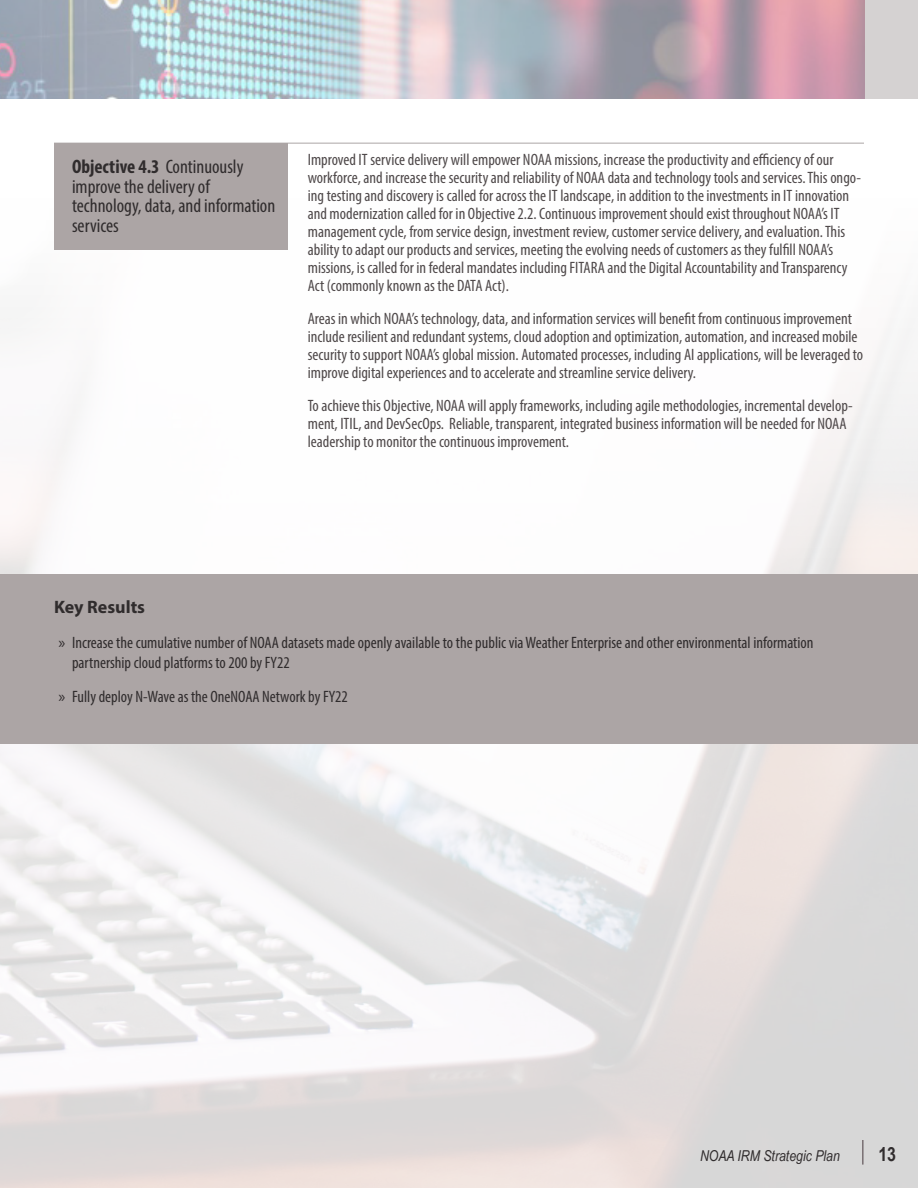
<style>
.page{position:relative;width:918px;height:1188px;background:#fff}
.page>*{position:absolute;margin:0;border:0;box-sizing:border-box;transform-origin:0 0}
.t1{font:condensed 19.5px/19.5px "Myriad Pro";color:#302c2d}
.t2{font:700 19.5px "Arial Narrow";color:#302c2d}
.t3{font:700 18px "Myriad Pro";color:#302c2d}
.Body_Text{font:condensed 16.5px/18px "Myriad Pro";color:#4f494a}
.Key_Result_Bullet{font:condensed 16.5px/19.5px "Myriad Pro";color:#302c2d}
.t4{font:italic 15px "Arial Narrow";color:#302c2d}
.s1{font-weight:700}
.s2{font-stretch:normal}
</style>
<div class="page">
<div style="left:0;top:574px;width:918px;height:169px;background:#aca5a5"></div>
<div style="left:54px;top:143px;width:234px;height:107px;background:#aca5a5"></div>
<hr style="left:54px;top:143px;width:810px;height:1px;background:#aca5a5">
<hr style="left:862px;top:1140px;width:2px;height:25px;background:#786f72">
<div style="left:0;top:0;width:918px;height:99px;background:#d5d2d2"></div>
<img style="left:0;top:0;width:864px;height:99px">
<h3 class="t1" style="left:72px;top:157px;width:205px"><span class="s1">Objective 4.3</span> Continuously improve the delivery of technology, data, and information services</h3>
<p class="Body_Text" style="left:308px;top:150px;width:555px">Improved IT service delivery will empower NOAA missions, increase the productivity and efficiency of our workforce, and increase the security and reliability of NOAA data and technology tools and services. This ongo&shy;ing testing and discovery is called for across the IT landscape, in addition to the investments in IT innovation and modernization called for in Objective 2.2. Continuous improvement should exist throughout NOAA’s IT management cycle, from service design, investment review, customer service delivery, and evaluation. This ability to adapt our products and services, meeting the evolving needs of customers as they fulfill NOAA’s missions, is called for in federal mandates including FITARA and the Digital Accountability and Transparency Act (commonly known as the DATA Act).</p>
<p class="Body_Text" style="left:308px;top:309px;width:557px">Areas in which NOAA’s technology, data, and information services will benefit from continuous improvement include resilient and redundant systems, cloud adoption and optimization, automation, and increased mobile security to support NOAA’s global mission. Automated processes, including AI applications, will be leveraged to improve digital experiences and to accelerate and streamline service delivery.</p>
<p class="Body_Text" style="left:308px;top:396px;width:547px">To achieve this Objective, NOAA will apply frameworks, including agile methodologies, incremental develop&shy;ment, ITIL, and DevSecOps. Reliable, transparent, integrated business information will be needed for NOAA leadership to monitor the continuous improvement.</p>
<h3 class="t3" style="left:54px;top:596px;width:93px">Key Results</h3>
<p class="Key_Result_Bullet" style="left:72px;top:633px;width:743px;text-indent:-13px"><span class="s2">»</span> Increase the cumulative number of NOAA datasets made openly available to the public via Weather Enterprise and other environmental information partnership cloud platforms to 200 by FY22</p>
<p class="Key_Result_Bullet" style="left:59px;top:687px;width:291px"><span class="s2">»</span> Fully deploy N-Wave as the OneNOAA Network by FY22</p>
<p class="t4" style="left:700px;top:1145px;width:141px">NOAA IRM Strategic Plan</p>
<p class="t2" style="left:878px;top:1139px;width:19px">13</p>
</div>
